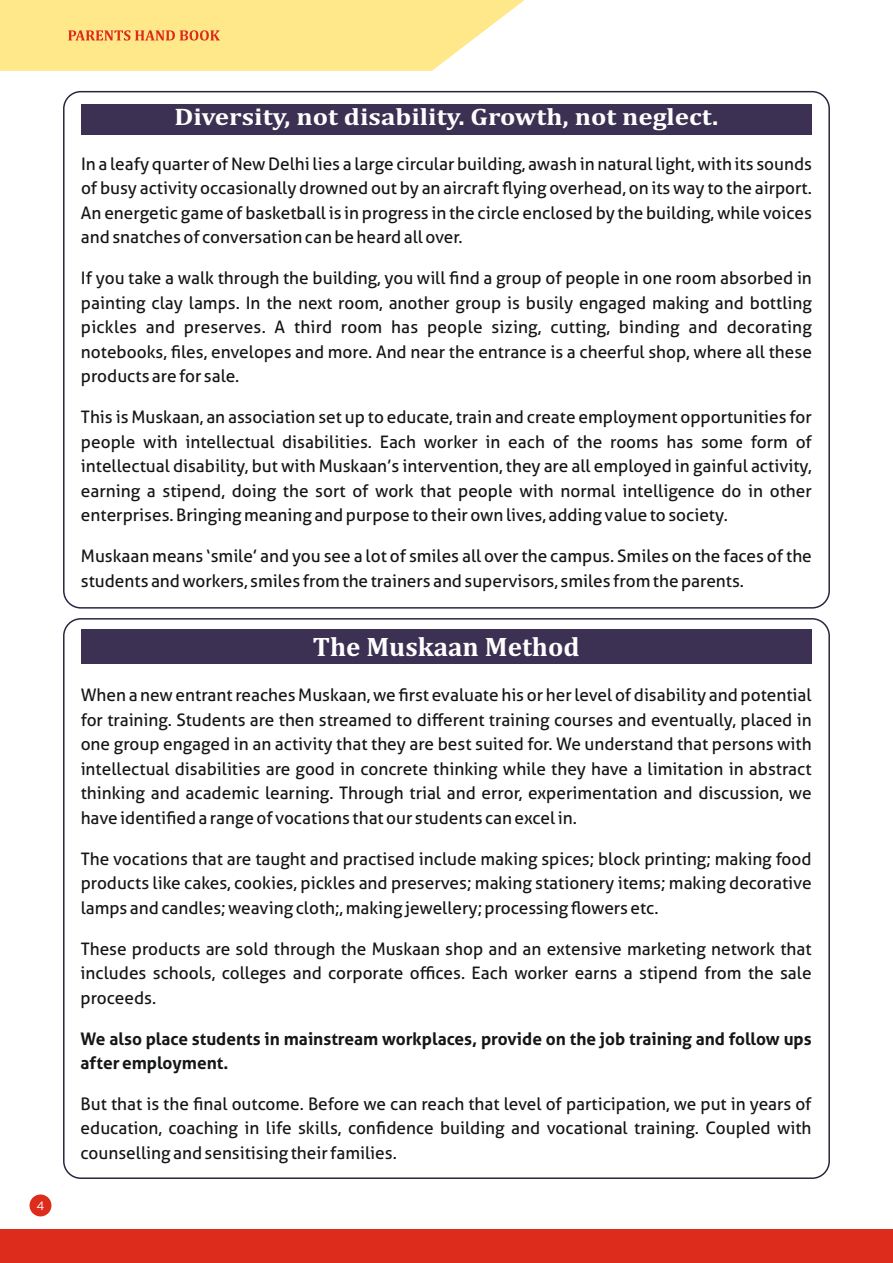
<style>
.page{position:relative;width:893px;height:1263px;background:#fff}
.page>*{position:absolute;margin:0;border:0;box-sizing:border-box;transform-origin:0 0}
.t1{font:700 27px "Cambria";color:#fff}
.t2{font:700 24.15px "Cambria";color:#fff;scale:1.12 1}
.t3{font:17.25px/24.6px "Aller";color:#151616;text-align:justify}
.t4{font:700 17.25px/24.6px "Aller";color:#151616}
.t5{font:12px "Gotham";color:#fff}
</style>
<div class="page">
<div style="left:0;top:1229px;width:893px;height:34px;background:#dd2b1c"></div>
<svg style="left:0;top:0;width:525px;height:71px;background:#fee691"></svg>
<div style="left:30px;top:1194px;width:21px;height:22px;background:#dd2b1c;border-radius:50%"></div>
<div style="left:81px;top:104px;width:731px;height:30px;background:#3c3152"></div>
<div style="left:81px;top:630px;width:731px;height:34px;background:#3c3152"></div>
<p class="t5" style="left:37px;top:1201px;width:10px">4</p>
<h2 class="t2" style="left:175px;top:106px;width:487px">Diversity, not disability. Growth, not neglect.</h2>
<p class="t3" style="left:81px;top:153px;width:732px">In a leafy quarter of New Delhi lies a large circular building, awash in natural light, with its sounds of busy activity occasionally drowned out by an aircraft flying overhead, on its way to the airport.<br>An energetic game of basketball is in progress in the circle enclosed by the building, while voices and snatches of conversation can be heard all over.</p>
<p class="t3" style="left:81px;top:268px;width:732px">If you take a walk through the building, you will find a group of people in one room absorbed in painting clay lamps. In the next room, another group is busily engaged making and bottling pickles and preserves. A third room has people sizing, cutting, binding and decorating notebooks, files, envelopes and more. And near the entrance is a cheerful shop, where all these products are for sale.</p>
<p class="t3" style="left:81px;top:407px;width:732px">This is Muskaan, an association set up to educate, train and create employment opportunities for people with intellectual disabilities. Each worker in each of the rooms has some form of intellectual disability, but with Muskaan’s intervention, they are all employed in gainful activity, earning a stipend, doing the sort of work that people with normal intelligence do in other enterprises. Bringing meaning and purpose to their own lives, adding value to society.</p>
<p class="t3" style="left:81px;top:546px;width:732px">Muskaan means ‘smile’ and you see a lot of smiles all over the campus. Smiles on the faces of the students and workers, smiles from the trainers and supervisors, smiles from the parents.</p>
<h1 class="t1" style="left:313px;top:635px;width:268px">The Muskaan Method</h1>
<p class="t3" style="left:81px;top:684px;width:732px">When a new entrant reaches Muskaan, we first evaluate his or her level of disability and potential for training. Students are then streamed to different training courses and eventually, placed in one group engaged in an activity that they are best suited for. We understand that persons with intellectual disabilities are good in concrete thinking while they have a limitation in abstract thinking and academic learning. Through trial and error, experimentation and discussion, we have identified a range of vocations that our students can excel in.</p>
<p class="t3" style="left:81px;top:848px;width:732px">The vocations that are taught and practised include making spices; block printing; making food products like cakes, cookies, pickles and preserves; making stationery items; making decorative lamps and candles; weaving cloth;, making jewellery; processing flowers etc.</p>
<p class="t3" style="left:81px;top:938px;width:732px">These products are sold through the Muskaan shop and an extensive marketing network that includes schools, colleges and corporate offices. Each worker earns a stipend from the sale proceeds.</p>
<p class="t4" style="left:81px;top:1028px;width:732px">We also place students in mainstream workplaces, provide on the job training and follow ups after employment.</p>
<p class="t3" style="left:81px;top:1093px;width:732px">But that is the final outcome. Before we can reach that level of participation, we put in years of education, coaching in life skills, confidence building and vocational training. Coupled with counselling and sensitising their families.</p>
</div>
